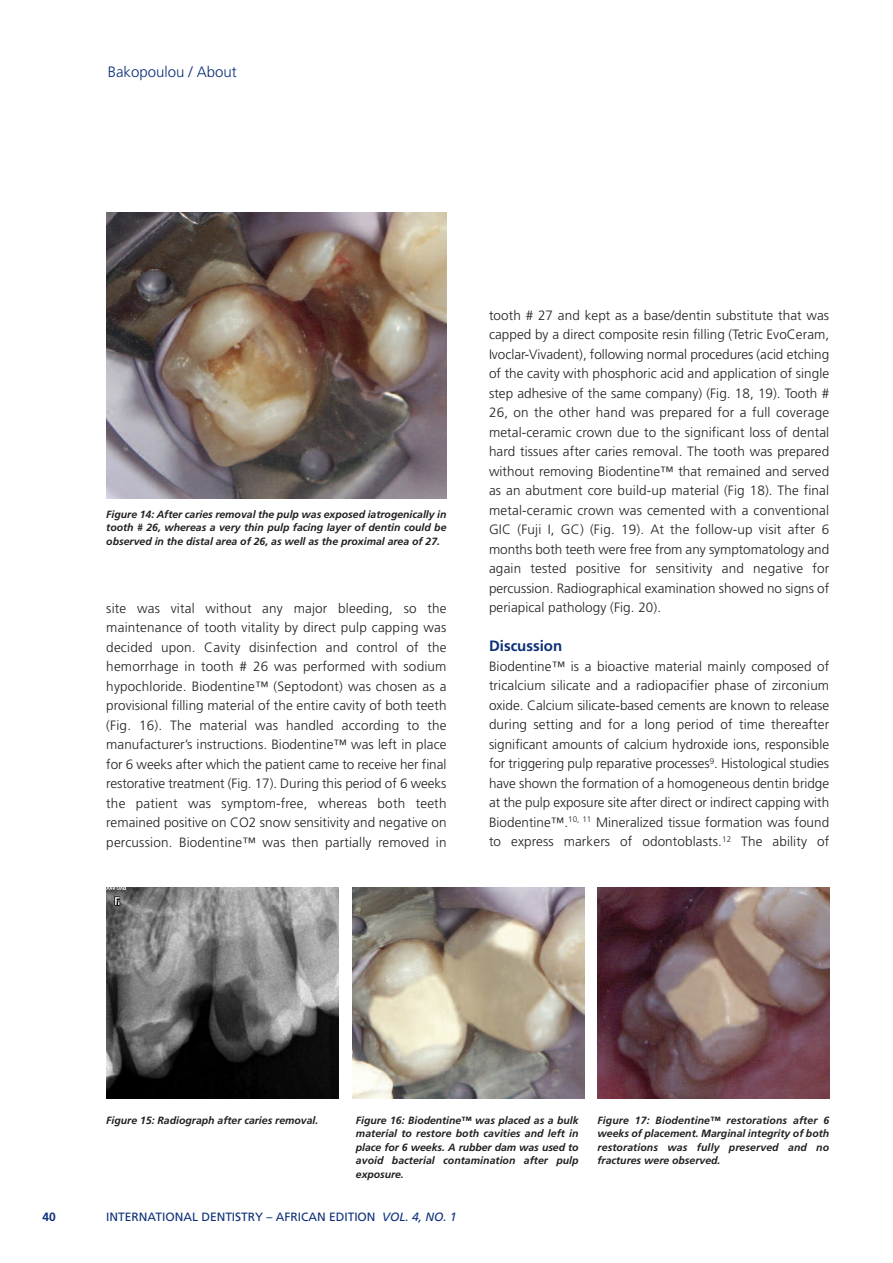
<style>
.page{position:relative;width:893px;height:1263px;background:#fff}
.page>*{position:absolute;margin:0;border:0;box-sizing:border-box;transform-origin:0 0}
.t1{font:300 15px "Frutiger";color:#0d3079}
.t2{font:700 15px "Frutiger";color:#0d3079}
.t3{font:300 13.5px/19.5px "Frutiger";letter-spacing:.01em;color:#231f20;text-align:justify}
.t4{font:12px "Frutiger";color:#0d3079}
.t5{font:700 12px "Frutiger";color:#0d3079}
.t6{font:italic 700 10.5px/13.5px "Frutiger";color:#231f20;text-align:justify}
.s1{font-style:italic}
</style>
<div class="page">
<img style="left:106px;top:888px;width:232px;height:210px">
<img style="left:352px;top:888px;width:232px;height:210px">
<img style="left:597px;top:888px;width:232px;height:210px">
<img style="left:106px;top:213px;width:340px;height:286px">
<p class="t1" style="left:108px;top:65px;width:131px">Bakopoulou / About</p>
<p class="t6" style="left:106px;top:508px;width:342px">Figure 14: After caries removal the pulp was exposed iatrogenically in tooth # 26, whereas a very thin pulp facing layer of dentin could be observed in the distal area of 26, as well as the proximal area of 27.</p>
<p class="t3" style="left:106px;top:599px;width:342px">site was vital without any major bleeding, so the maintenance of tooth vitality by direct pulp capping was decided upon. Cavity disinfection and control of the hemorrhage in tooth # 26 was performed with sodium hypochloride. Biodentine™ (Septodont) was chosen as a provisional filling material of the entire cavity of both teeth (Fig. 16). The material was handled according to the manufacturer’s instructions. Biodentine™ was left in place for 6 weeks after which the patient came to receive her final restorative treatment (Fig. 17). During this period of 6 weeks the patient was symptom-free, whereas both teeth remained positive on CO2 snow sensitivity and negative on percussion. Biodentine™ was then partially removed in</p>
<p class="t3" style="left:489px;top:306px;width:342px">tooth # 27 and kept as a base/dentin substitute that was capped by a direct composite resin filling (Tetric EvoCeram, Ivoclar-Vivadent), following normal procedures (acid etching of the cavity with phosphoric acid and application of single step adhesive of the same company) (Fig. 18, 19). Tooth # 26, on the other hand was prepared for a full coverage metal-ceramic crown due to the significant loss of dental hard tissues after caries removal. The tooth was prepared without removing Biodentine™ that remained and served as an abutment core build-up material (Fig 18). The final metal-ceramic crown was cemented with a conventional GIC (Fuji I, GC) (Fig. 19). At the follow-up visit after 6 months both teeth were free from any symptomatology and again tested positive for sensitivity and negative for percussion. Radiographical examination showed no signs of periapical pathology (Fig. 20).</p>
<p class="t2" style="left:489px;top:640px;width:75px">Discussion</p>
<p class="t3" style="left:489px;top:657px;width:342px">Biodentine™ is a bioactive material mainly composed of tricalcium silicate and a radiopacifier phase of zirconium oxide. Calcium silicate-based cements are known to release during setting and for a long period of time thereafter significant amounts of calcium hydroxide ions, responsible for triggering pulp reparative processes<sup>9</sup>. Histological studies have shown the formation of a homogeneous dentin bridge at the pulp exposure site after direct or indirect capping with Biodentine™.<sup>10,</sup> <sup>11</sup> Mineralized tissue formation was found to express markers of odontoblasts.<sup>12</sup> The ability of</p>
<p class="t6" style="left:106px;top:1114px;width:214px">Figure 15: Radiograph after caries removal.</p>
<p class="t6" style="left:356px;top:1114px;width:224px">Figure 16: Biodentine™ was placed as a bulk material to restore both cavities and left in place for 6 weeks. A rubber dam was used to avoid bacterial contamination after pulp exposure.</p>
<p class="t6" style="left:597px;top:1114px;width:233px">Figure 17: Biodentine™ restorations after 6 weeks of placement. Marginal integrity of both restorations was fully preserved and no fractures were observed.</p>
<p class="t5" style="left:43px;top:1212px;width:15px">40</p>
<p class="t4" style="left:106px;top:1212px;width:352px">INTERNATIONAL DENTISTRY – AFRICAN EDITION <span class="s1">VOL. 4, NO. 1</span></p>
</div>
